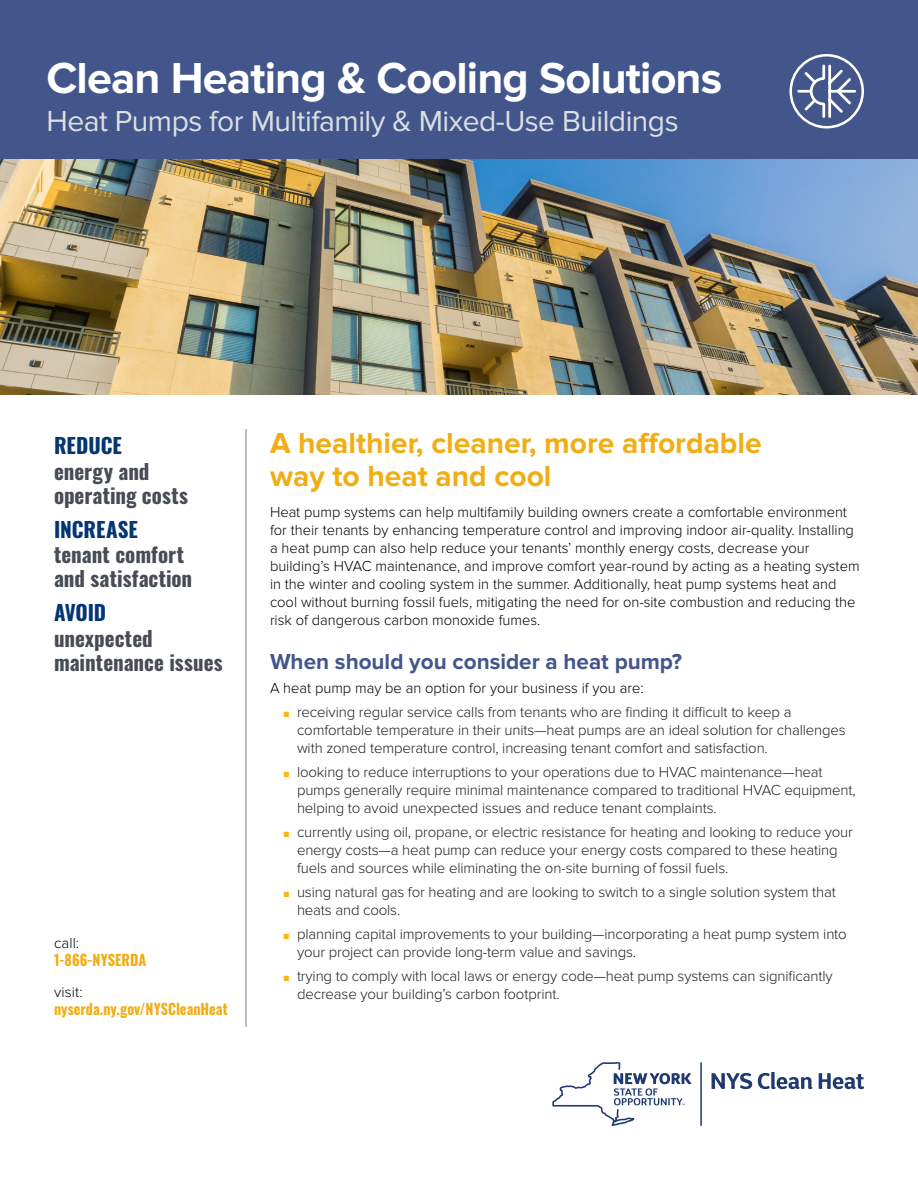
<style>
.page{position:relative;width:918px;height:1188px;background:#fff}
.page>*{position:absolute;margin:0;border:0;box-sizing:border-box;transform-origin:0 0}
.t1{font:700 45px "Proxima Nova";letter-spacing:-.02em;color:#fff}
.Headline{font:700 30px/33px "Proxima Nova";color:#f1ad14}
.t2{font:30px "Proxima Nova";letter-spacing:-.015em;color:#dce0e4}
.Sub_1_-_Match_Header{font:700 22.5px "Proxima Nova";color:#43568b}
.Left_Nav_2{font:700 21px/24px "Oswald";color:#474c55}
.Left_Nav_1{font:700 21px "Oswald";color:#043673}
.t3{font:300 15px/18px "Proxima Nova";letter-spacing:-.01em;color:#222121}
.Body{font:300 15px/18px "Proxima Nova";color:#000}
.contact_info{font:700 15px "Oswald";color:#f1ad14;scale:.95 1}
.call_visit_email{font:300 15px "Proxima Nova";letter-spacing:.005em;color:#000}
.s1{font-weight:400;font-size:9px;color:#fcb515}
</style>
<div class="page">
<div style="left:0;top:0;width:918px;height:160px;background:#43568b"></div>
<img style="left:0;top:159px;width:918px;height:236px">
<hr style="left:246px;top:429px;width:1px;height:598px;background:#797d82">
<svg style="left:789px;top:54px;width:75px;height:75px"></svg>
<hr style="left:700px;top:1062px;width:2px;height:64px;background:#203a70">
<svg style="left:552px;top:1062px;width:140px;height:64px"></svg>
<svg style="left:712px;top:1073px;width:40px;height:16px"></svg>
<svg style="left:758px;top:1072px;width:55px;height:17px"></svg>
<svg style="left:819px;top:1073px;width:45px;height:16px"></svg>
<p class="t1" style="left:47px;top:52px;width:677px">Clean Heating &amp; Cooling Solutions</p>
<p class="t2" style="left:47px;top:103px;width:634px">Heat Pumps for Multifamily &amp; Mixed-Use Buildings</p>
<p class="Left_Nav_1" style="left:54px;top:435px;width:69px">REDUCE</p>
<p class="Left_Nav_2" style="left:54px;top:460px;width:136px">energy and operating costs</p>
<p class="Left_Nav_1" style="left:54px;top:518px;width:86px">INCREASE</p>
<p class="Left_Nav_2" style="left:54px;top:544px;width:140px">tenant comfort and satisfaction</p>
<p class="Left_Nav_1" style="left:54px;top:602px;width:54px">AVOID</p>
<p class="Left_Nav_2" style="left:54px;top:628px;width:170px">unexpected maintenance issues</p>
<p class="call_visit_email" style="left:54px;top:934px;width:27px">call:</p>
<p class="contact_info" style="left:54px;top:952px;width:99px">1-866-NYSERDA</p>
<p class="call_visit_email" style="left:54px;top:984px;width:30px">visit:</p>
<p class="contact_info" style="left:54px;top:1001px;width:184px">nyserda.ny.gov/NYSCleanHeat</p>
<p class="Headline" style="left:270px;top:427px;width:493px">A healthier, cleaner, more affordable way to heat and cool</p>
<p class="Body" style="left:270px;top:503px;width:591px">Heat pump systems can help multifamily building owners create a comfortable environment for their tenants by enhancing temperature control and improving indoor air-quality. Installing a heat pump can also help reduce your tenants’ monthly energy costs, decrease your building’s HVAC maintenance, and improve comfort year-round by acting as a heating system in the winter and cooling system in the summer. Additionally, heat pump systems heat and cool without burning fossil fuels, mitigating the need for on-site combustion and reducing the risk of dangerous carbon monoxide fumes.</p>
<p class="Sub_1_-_Match_Header" style="left:270px;top:648px;width:414px">When should you consider a heat pump?</p>
<p class="Body" style="left:270px;top:679px;width:375px">A heat pump may be an option for your business if you are:</p>
<p class="t3" style="left:297px;top:703px;width:550px;text-indent:-14px"><span class="s1">■</span> receiving regular service calls from tenants who are finding it difficult to keep a comfortable temperature in their units—heat pumps are an ideal solution for challenges with zoned temperature control, increasing tenant comfort and satisfaction.</p>
<p class="t3" style="left:297px;top:763px;width:560px;text-indent:-14px"><span class="s1">■</span> looking to reduce interruptions to your operations due to HVAC maintenance—heat pumps generally require minimal maintenance compared to traditional HVAC equipment, helping to avoid unexpected issues and reduce tenant complaints.</p>
<p class="t3" style="left:297px;top:823px;width:557px;text-indent:-14px"><span class="s1">■</span> currently using oil, propane, or electric resistance for heating and looking to reduce your energy costs—a heat pump can reduce your energy costs compared to these heating fuels and sources while eliminating the on-site burning of fossil fuels.</p>
<p class="t3" style="left:297px;top:883px;width:540px;text-indent:-14px"><span class="s1">■</span> using natural gas for heating and are looking to switch to a single solution system that heats and cools.</p>
<p class="t3" style="left:297px;top:925px;width:551px;text-indent:-14px"><span class="s1">■</span> planning capital improvements to your building—incorporating a heat pump system into your project can provide long-term value and savings.</p>
<p class="t3" style="left:297px;top:967px;width:537px;text-indent:-14px"><span class="s1">■</span> trying to comply with local laws or energy code—heat pump systems can significantly decrease your building’s carbon footprint.</p>
</div>
